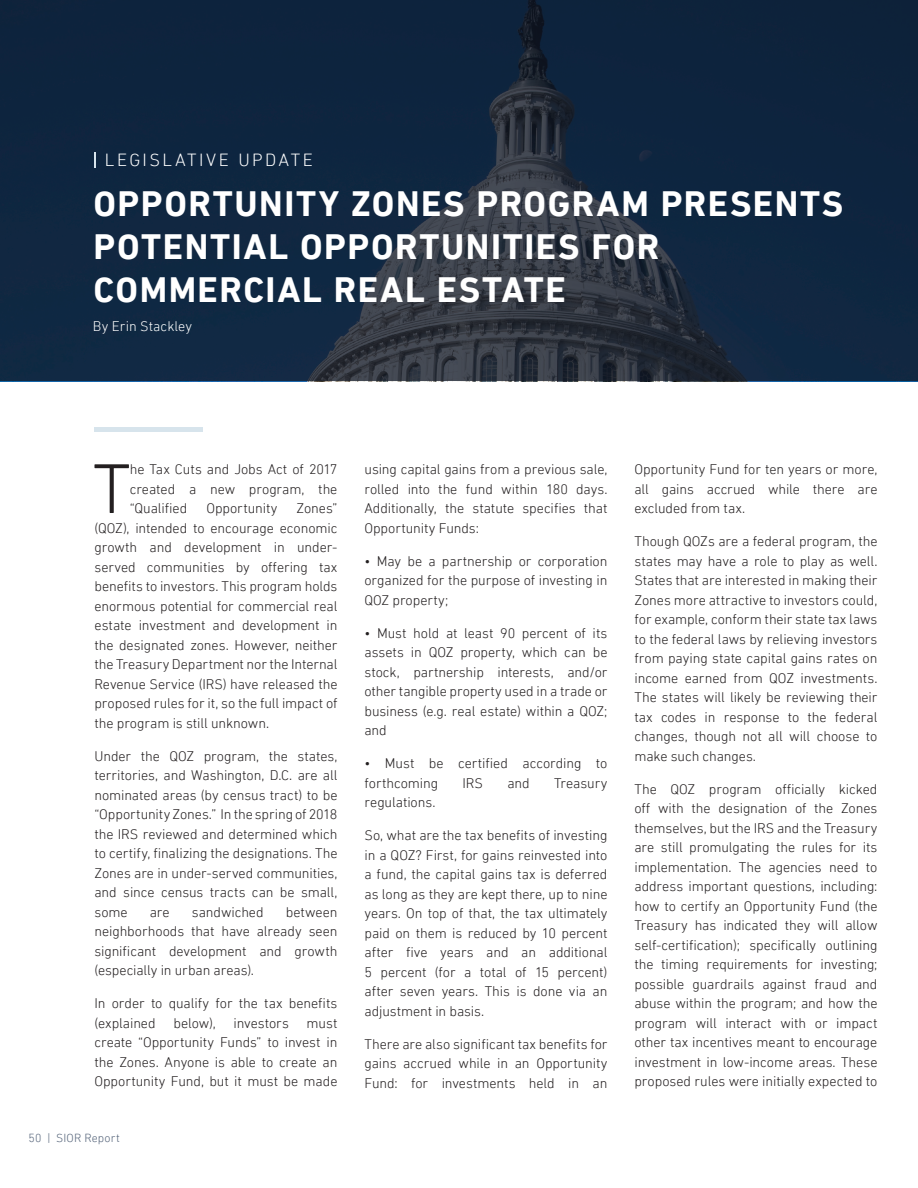
<style>
.page{position:relative;width:918px;height:1188px;background:#fff}
.page>*{position:absolute;margin:0;border:0;box-sizing:border-box;transform-origin:0 0}
.Body_Copy{font:300 71.55px "DIN Next LT Pro";color:#231f20}
.Page_Header{font:700 36px/43.2px "DIN Next LT Pro";letter-spacing:.04em;color:#fff}
.Section_Header{font:300 18px "DIN Next LT Pro";letter-spacing:.13em;color:#fff}
.Body_Copy-2{font:300 14.25px/19.5px "DIN Next LT Pro";letter-spacing:-.005em;color:#231f20;text-align:justify}
.Body_Copy-3{font:300 14.25px "DIN Next LT Pro";letter-spacing:.005em;color:#fff}
.folio_L{font:300 12px "DIN Next LT Pro";letter-spacing:.01em;color:#546379}
</style>
<div class="page">
<svg style="left:0;top:0;width:918px;height:381px;background:#15283f"></svg>
<hr style="left:94px;top:428px;width:109px;height:4px;background:#d7e4ec">
<svg style="left:94px;top:152px;width:2px;height:16px"></svg>
<p class="Section_Header" style="left:105px;top:150px;width:209px">LEGISLATIVE UPDATE</p>
<p class="Page_Header" style="left:93px;top:182px;width:751px">OPPORTUNITY ZONES PROGRAM PRESENTS<br>POTENTIAL OPPORTUNITIES FOR<br>COMMERCIAL REAL ESTATE</p>
<p class="Body_Copy-3" style="left:93px;top:318px;width:101px">By Erin Stackley</p>
<p class="Body_Copy" style="left:93px;top:448px;width:39px">T</p>
<p class="Body_Copy-2" style="left:130px;top:459px;width:209px">he Tax Cuts and Jobs Act of 2017 created a new program, the “Qualified</p>
<p class="Body_Copy-2" style="left:206px;top:498px;width:73px">Opportunity</p>
<p class="Body_Copy-2" style="left:94px;top:498px;width:245px;text-indent:202px">Zones” (QOZ), intended to encourage economic growth and development in under&shy;served communities by offering tax benefits to investors. This program holds enormous potential for commercial real estate investment and development in the designated zones. However, neither the Treasury Department nor the Internal Revenue Service (IRS) have released the proposed rules for it, so the full impact of the program is still unknown.</p>
<p class="Body_Copy-2" style="left:94px;top:746px;width:245px">Under the QOZ program, the states, territories, and Washington, D.C. are all nominated areas (by census tract) to be “Opportunity Zones.” In the spring of 2018 the IRS reviewed and determined which to certify, finalizing the designations. The Zones are in under-served communities, and since census tracts can be small, some</p>
<p class="Body_Copy-2" style="left:94px;top:902px;width:244px;text-indent:191px">between neighborhoods that have already seen significant development and growth (especially in urban areas).</p>
<p class="Body_Copy-2" style="left:94px;top:993px;width:245px">In order to qualify for the tax benefits (explained below), investors must create “Opportunity Funds” to invest in the Zones. Anyone is able to create an Opportunity Fund, but it must be made</p>
<p class="Body_Copy-2" style="left:150px;top:902px;width:21px">are</p>
<p class="Body_Copy-2" style="left:192px;top:902px;width:73px">sandwiched</p>
<p class="folio_L" style="left:29px;top:1131px;width:93px">50 | SIOR Report</p>
<p class="Body_Copy-2" style="left:364px;top:459px;width:245px">using capital gains from a previous sale, rolled into the fund within 180 days.<br>Additionally, the statute specifies that Opportunity Funds:</p>
<p class="Body_Copy-2" style="left:364px;top:551px;width:244px">• May be a partnership or corporation organized for the purpose of investing in QOZ property;</p>
<p class="Body_Copy-2" style="left:364px;top:623px;width:245px">• Must hold at least 90 percent of its assets in QOZ property, which can be stock, partnership interests, and/or other tangible property used in a trade or business (e.g. real estate) within a QOZ; and</p>
<p class="Body_Copy-2" style="left:364px;top:753px;width:244px">• Must be certified according to forthcoming</p>
<p class="Body_Copy-2" style="left:462px;top:773px;width:22px">IRS</p>
<p class="Body_Copy-2" style="left:507px;top:773px;width:24px">and</p>
<p class="Body_Copy-2" style="left:554px;top:773px;width:55px">Treasury</p>
<p class="Body_Copy-2" style="left:364px;top:792px;width:72px">regulations.</p>
<p class="Body_Copy-2" style="left:364px;top:825px;width:245px">So, what are the tax benefits of investing in a QOZ? First, for gains reinvested into a fund, the capital gains tax is deferred as long as they are kept there, up to nine years. On top of that, the tax ultimately paid on them is reduced by 10 percent after five years and an additional 5 percent (for a total of 15 percent) after seven years. This is done via an adjustment in basis.</p>
<p class="Body_Copy-2" style="left:364px;top:1034px;width:244px">There are also significant tax benefits for gains accrued while in an Opportunity Fund: for investments held in an</p>
<p class="Body_Copy-2" style="left:634px;top:459px;width:245px">Opportunity Fund for ten years or more, all gains accrued while there are excluded from tax.</p>
<p class="Body_Copy-2" style="left:634px;top:531px;width:245px">Though QOZs are a federal program, the states may have a role to play as well.<br>States that are interested in making their Zones more attractive to investors could, for example, conform their state tax laws to the federal laws by relieving investors from paying state capital gains rates on income earned from QOZ investments.<br>The states will likely be reviewing their tax codes in response to the federal changes, though not all will choose to make such changes.</p>
<p class="Body_Copy-2" style="left:634px;top:779px;width:245px">The QOZ program officially kicked off with the designation of the Zones themselves, but the IRS and the Treasury are still promulgating the rules for its implementation. The agencies need to address important questions, including: how to certify an Opportunity Fund (the Treasury has indicated they will allow self-certification); specifically outlining the timing requirements for investing; possible guardrails against fraud and abuse within the program; and how the program will interact with or impact other tax incentives meant to encourage investment in low-income areas. These proposed rules were initially expected to</p>
</div>
